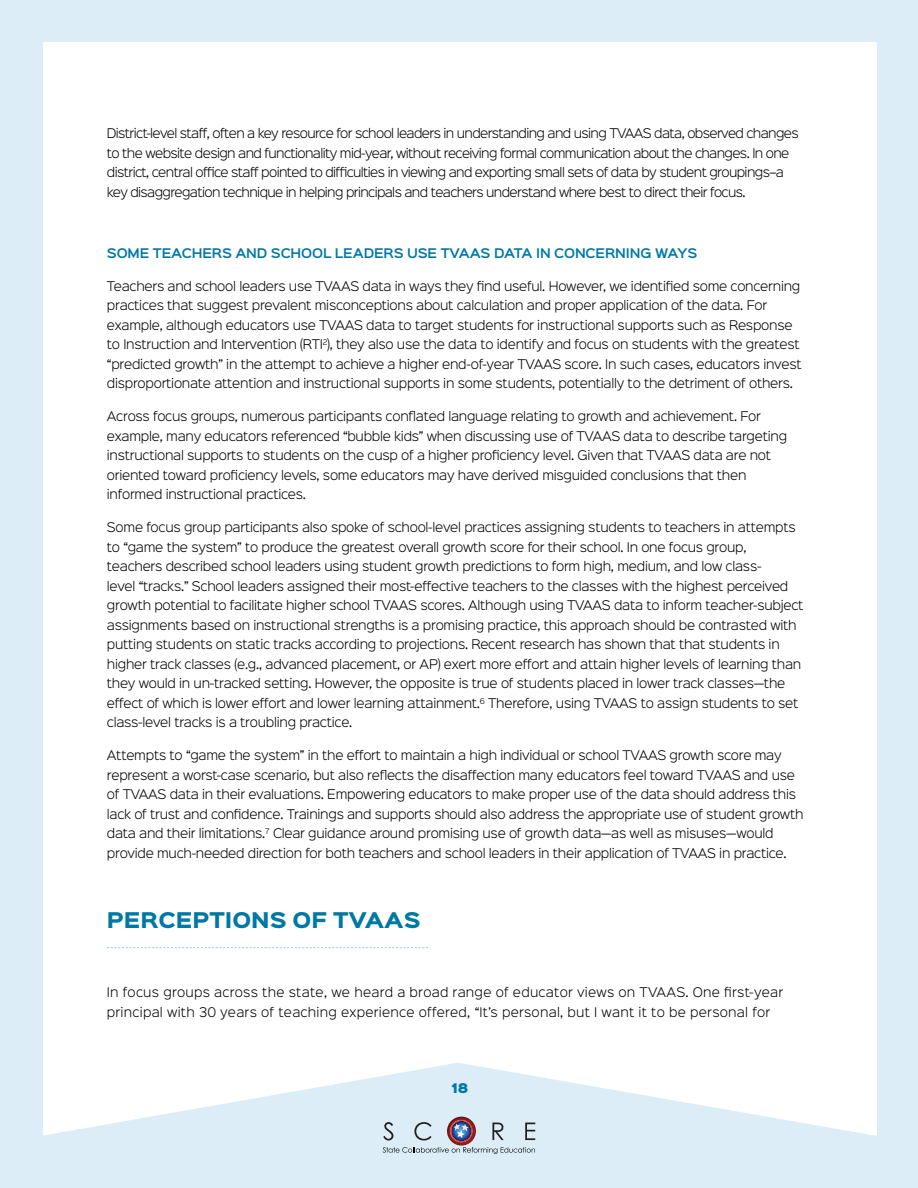
<style>
.page{position:relative;width:918px;height:1188px;background:#fff}
.page>*{position:absolute;margin:0;border:0;box-sizing:border-box;transform-origin:0 0}
.t1{font:900 19.5px "Sinkin Sans 800";color:#0078a4}
.t2{font:300 12px/19.5px "Sinkin Sans 300";letter-spacing:-.02em;color:#000}
.t3{font:300 12px/19.5px "Sinkin Sans 300";letter-spacing:-.05em;color:#000}
.t4{font:300 12px/19.5px "Sinkin Sans 300";letter-spacing:.02em;color:#000}
.t5{font:600 12px "Sinkin Sans 600";letter-spacing:-.01em;color:#0078a4}
.t6{font:12px "Sinkin Sans 900 X Black";color:#0078a4}
</style>
<div class="page">
<div style="left:0;top:0;width:42px;height:1188px;background:#dcedf7"></div>
<div style="left:0;top:0;width:918px;height:41px;background:#dcedf7"></div>
<div style="left:877px;top:0;width:41px;height:1188px;background:#dcedf7"></div>
<svg style="left:42px;top:1063px;width:835px;height:125px;fill:#dcedf7"></svg>
<svg style="left:383px;top:1117px;width:152px;height:37px;background:#bec7d2"></svg>
<svg style="left:107px;top:947px;width:321px;height:1px"></svg>
<p class="t3" style="left:107px;top:123px;width:693px">District-level staff, often a key resource for school leaders in understanding and using TVAAS data, observed changes to the website design and functionality mid-year, without receiving formal communication about the changes. In one district, central office staff pointed to difficulties in viewing and exporting small sets of data by student groupings–a key disaggregation technique in helping principals and teachers understand where best to direct their focus.</p>
<p class="t5" style="left:107px;top:242px;width:592px">SOME TEACHERS AND SCHOOL LEADERS USE TVAAS DATA IN CONCERNING WAYS</p>
<p class="t2" style="left:107px;top:275px;width:696px">Teachers and school leaders use TVAAS data in ways they find useful. However, we identified some concerning practices that suggest prevalent misconceptions about calculation and proper application of the data. For example, although educators use TVAAS data to target students for instructional supports such as Response to Instruction and Intervention (RTI<sup>2</sup>), they also use the data to identify and focus on students with the greatest “predicted growth” in the attempt to achieve a higher end-of-year TVAAS score. In such cases, educators invest disproportionate attention and instructional supports in some students, potentially to the detriment of others.</p>
<p class="t2" style="left:107px;top:406px;width:682px">Across focus groups, numerous participants conflated language relating to growth and achievement. For example, many educators referenced “bubble kids” when discussing use of TVAAS data to describe targeting instructional supports to students on the cusp of a higher proficiency level. Given that TVAAS data are not oriented toward proficiency levels, some educators may have derived misguided conclusions that then informed instructional practices.</p>
<p class="t2" style="left:107px;top:517px;width:698px">Some focus group participants also spoke of school-level practices assigning students to teachers in attempts to “game the system” to produce the greatest overall growth score for their school. In one focus group, teachers described school leaders using student growth predictions to form high, medium, and low class-<br>level “tracks.” School leaders assigned their most-effective teachers to the classes with the highest perceived growth potential to facilitate higher school TVAAS scores. Although using TVAAS data to inform teacher-subject assignments based on instructional strengths is a promising practice, this approach should be contrasted with putting students on static tracks according to projections. Recent research has shown that that students in higher track classes (e.g., advanced placement, or AP) exert more effort and attain higher levels of learning than they would in un-tracked setting. However, the opposite is true of students placed in lower track classes—the effect of which is lower effort and lower learning attainment.<sup>6</sup> Therefore, using TVAAS to assign students to set class-level tracks is a troubling practice.</p>
<p class="t2" style="left:107px;top:745px;width:698px">Attempts to “game the system” in the effort to maintain a high individual or school TVAAS growth score may represent a worst-case scenario, but also reflects the disaffection many educators feel toward TVAAS and use of TVAAS data in their evaluations. Empowering educators to make proper use of the data should address this lack of trust and confidence. Trainings and supports should also address the appropriate use of student growth data and their limitations.<sup>7</sup> Clear guidance around promising use of growth data—as well as misuses—would provide much-needed direction for both teachers and school leaders in their application of TVAAS in practice.</p>
<h1 class="t1" style="left:107px;top:909px;width:315px">PERCEPTIONS OF TVAAS</h1>
<p class="t4" style="left:107px;top:982px;width:678px">In focus groups across the state, we heard a broad range of educator views on TVAAS. One first-year principal with 30 years of teaching experience offered, “It’s personal, but I want it to be personal for</p>
<p class="t6" style="left:451px;top:1082px;width:18px">18</p>
</div>
